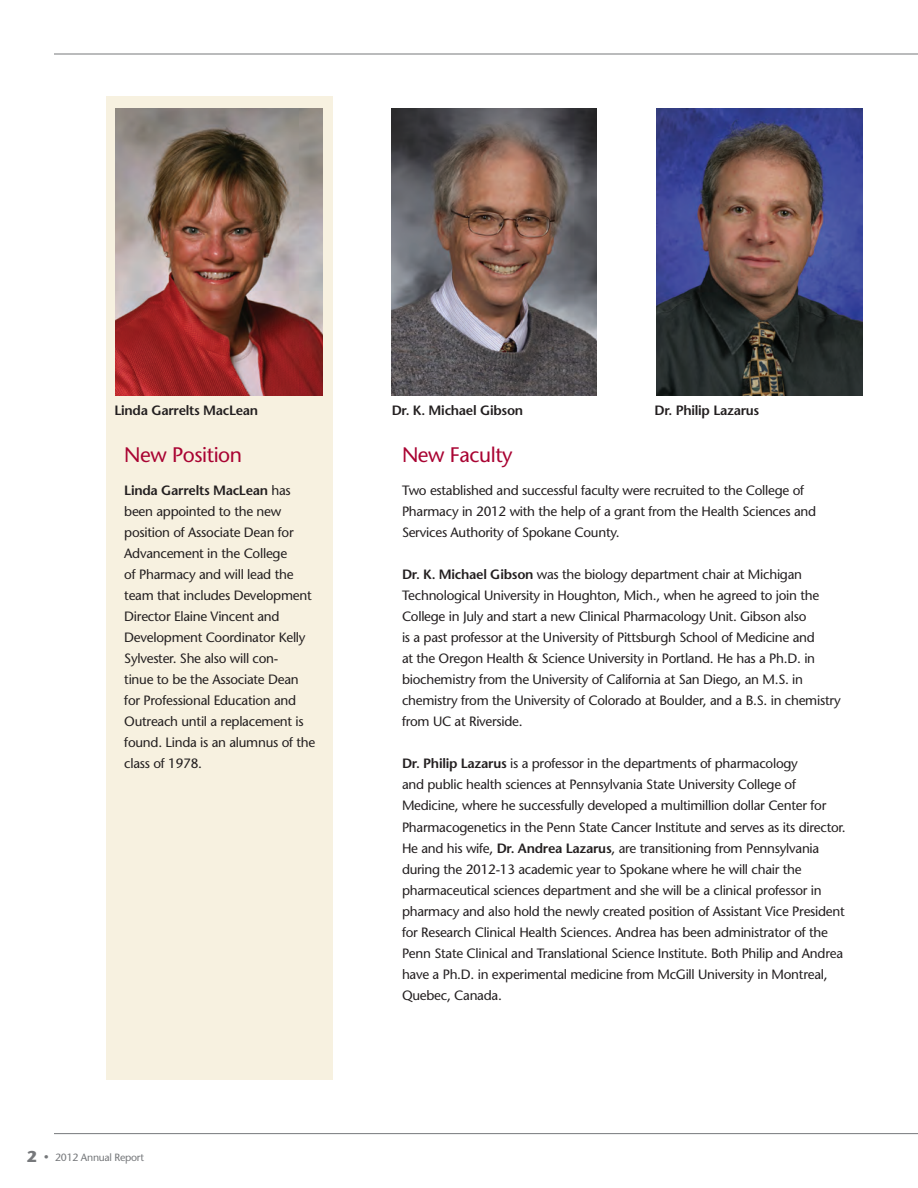
<style>
.page{position:relative;width:918px;height:1188px;background:#fff}
.page>*{position:absolute;margin:0;border:0;box-sizing:border-box;transform-origin:0 0}
.t1{font:500 21px "Stone Sans Std";letter-spacing:-.02em;color:#a90332}
.t2{font:700 15.75px "Stone Sans Std";color:#76787b}
.t3{font:500 13.5px/21px "Stone Sans Std";letter-spacing:-.02em;color:#231f20}
.t4{font:600 13.5px "Stone Sans Std";letter-spacing:-.02em;color:#231f20}
.t5{font:500 10.5px "Stone Sans Std";letter-spacing:-.025em;color:#76787b}
.s1{font-weight:600}
</style>
<div class="page">
<hr style="left:54px;top:54px;width:864px;height:1px;background:#76787b">
<hr style="left:54px;top:1133px;width:864px;height:1px;background:#76787b">
<img style="left:656px;top:108px;width:206px;height:287px">
<div style="left:106px;top:97px;width:227px;height:983px;background:#f7f1e0"></div>
<img style="left:116px;top:108px;width:207px;height:288px">
<img style="left:392px;top:108px;width:205px;height:287px">
<p class="t4" style="left:114px;top:402px;width:145px">Linda Garrelts MacLean</p>
<p class="t4" style="left:392px;top:402px;width:133px">Dr. K. Michael Gibson</p>
<p class="t4" style="left:654px;top:402px;width:106px">Dr. Philip Lazarus</p>
<h1 class="t1" style="left:124px;top:442px;width:119px">New Position</h1>
<p class="t3" style="left:124px;top:480px;width:193px"><span class="s1">Linda Garrelts MacLean</span> has been appointed to the new position of Associate Dean for<br>Advancement in the College<br>of Pharmacy and will lead the team that includes Development<br>Director Elaine Vincent and<br>Development Coordinator Kelly<br>Sylvester. She also will con-<br>tinue to be the Associate Dean for Professional Education and<br>Outreach until a replacement is found. Linda is an alumnus of the class of 1978.</p>
<p class="t2" style="left:27px;top:1147px;width:11px">2</p>
<p class="t5" style="left:44px;top:1151px;width:101px">● 2012 Annual Report</p>
<h1 class="t1" style="left:402px;top:443px;width:112px">New Faculty</h1>
<p class="t3" style="left:402px;top:480px;width:416px">Two established and successful faculty were recruited to the College of<br>Pharmacy in 2012 with the help of a grant from the Health Sciences and<br>Services Authority of Spokane County.</p>
<p class="t3" style="left:402px;top:564px;width:440px"><span class="s1">Dr. K. Michael Gibson</span> was the biology department chair at Michigan Technological University in Houghton, Mich., when he agreed to join the College in July and start a new Clinical Pharmacology Unit. Gibson also<br>is a past professor at the University of Pittsburgh School of Medicine and<br>at the Oregon Health &amp; Science University in Portland. He has a Ph.D. in biochemistry from the University of California at San Diego, an M.S. in chemistry from the University of Colorado at Boulder, and a B.S. in chemistry from UC at Riverside.</p>
<p class="t3" style="left:402px;top:753px;width:445px"><span class="s1">Dr. Philip Lazarus</span> is a professor in the departments of pharmacology<br>and public health sciences at Pennsylvania State University College of Medicine, where he successfully developed a multimillion dollar Center for Pharmacogenetics in the Penn State Cancer Institute and serves as its director.<br>He and his wife, <span class="s1">Dr. Andrea Lazarus</span>, are transitioning from Pennsylvania during the 2012-13 academic year to Spokane where he will chair the pharmaceutical sciences department and she will be a clinical professor in pharmacy and also hold the newly created position of Assistant Vice President for Research Clinical Health Sciences. Andrea has been administrator of the Penn State Clinical and Translational Science Institute. Both Philip and Andrea have a Ph.D. in experimental medicine from McGill University in Montreal, Quebec, Canada.</p>
</div>
